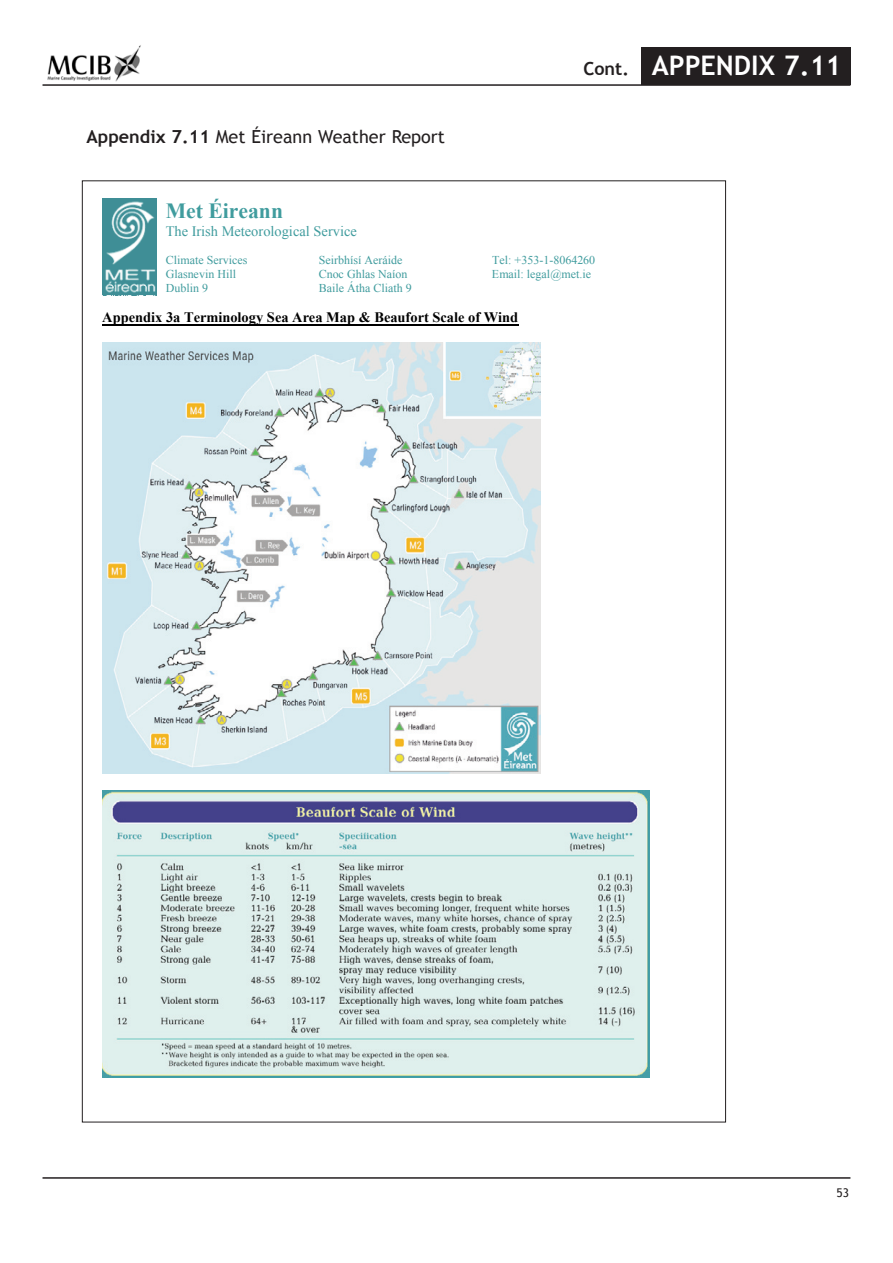
<style>
.page{position:relative;width:893px;height:1263px;background:#fff}
.page>*{position:absolute;margin:0;border:0;box-sizing:border-box;transform-origin:0 0}
.t1{font:700 27px "Trebuchet MS";color:#fff}
.t2{font:700 21.6px "Times New Roman";color:#409c9e}
.t3{font:18px "Trebuchet MS";color:#231f20}
.t4{font:700 18px "Trebuchet MS";color:#231f20}
.t5{font:700 14.4px "Times New Roman";color:#000}
.t6{font:14.4px "Times New Roman";color:#409c9e}
.t7{font:12px "Times New Roman";color:#409c9e}
.t8{font:12px "Trebuchet MS";color:#231f20}
.s1{font-weight:700}
</style>
<div class="page">
<img style="left:47px;top:45px;width:94px;height:37px">
<hr style="left:43px;top:84px;width:807px;height:2px;background:#231f20">
<div style="left:641px;top:47px;width:209px;height:38px;background:#231f20"></div>
<hr style="left:43px;top:1177px;width:807px;height:2px;background:#231f20">
<img style="left:103px;top:198px;width:54px;height:98px">
<hr style="left:102px;top:324px;width:416px;height:1px;background:#000">
<img style="left:102px;top:342px;width:439px;height:432px">
<img style="left:102px;top:790px;width:547px;height:288px">
<p class="t3" style="left:87px;top:126px;width:360px"><span class="s1">Appendix 7.11</span> Met Éireann Weather Report</p>
<p class="t4" style="left:583px;top:58px;width:47px">Cont.</p>
<p class="t2" style="left:166px;top:199px;width:119px">Met Éireann</p>
<p class="t6" style="left:166px;top:223px;width:193px">The Irish Meteorological Service</p>
<p class="t7" style="left:166px;top:254px;width:83px">Climate Services</p>
<p class="t7" style="left:319px;top:254px;width:85px">Seirbhísí Aeráide</p>
<p class="t7" style="left:492px;top:254px;width:105px">Tel: +353-1-8064260</p>
<p class="t7" style="left:166px;top:268px;width:72px">Glasnevin Hill</p>
<p class="t7" style="left:319px;top:268px;width:90px">Cnoc Ghlas Naíon</p>
<p class="t7" style="left:492px;top:268px;width:101px">Email: legal@met.ie</p>
<p class="t7" style="left:166px;top:281px;width:44px">Dublin 9</p>
<p class="t7" style="left:319px;top:281px;width:94px">Baile Átha Cliath 9</p>
<p class="t5" style="left:102px;top:309px;width:417px">Appendix 3a Terminology Sea Area Map &amp; Beaufort Scale of Wind</p>
<p class="t1" style="left:652px;top:50px;width:191px">APPENDIX 7.11</p>
<p class="t8" style="left:836px;top:1185px;width:14px">53</p>
</div>
